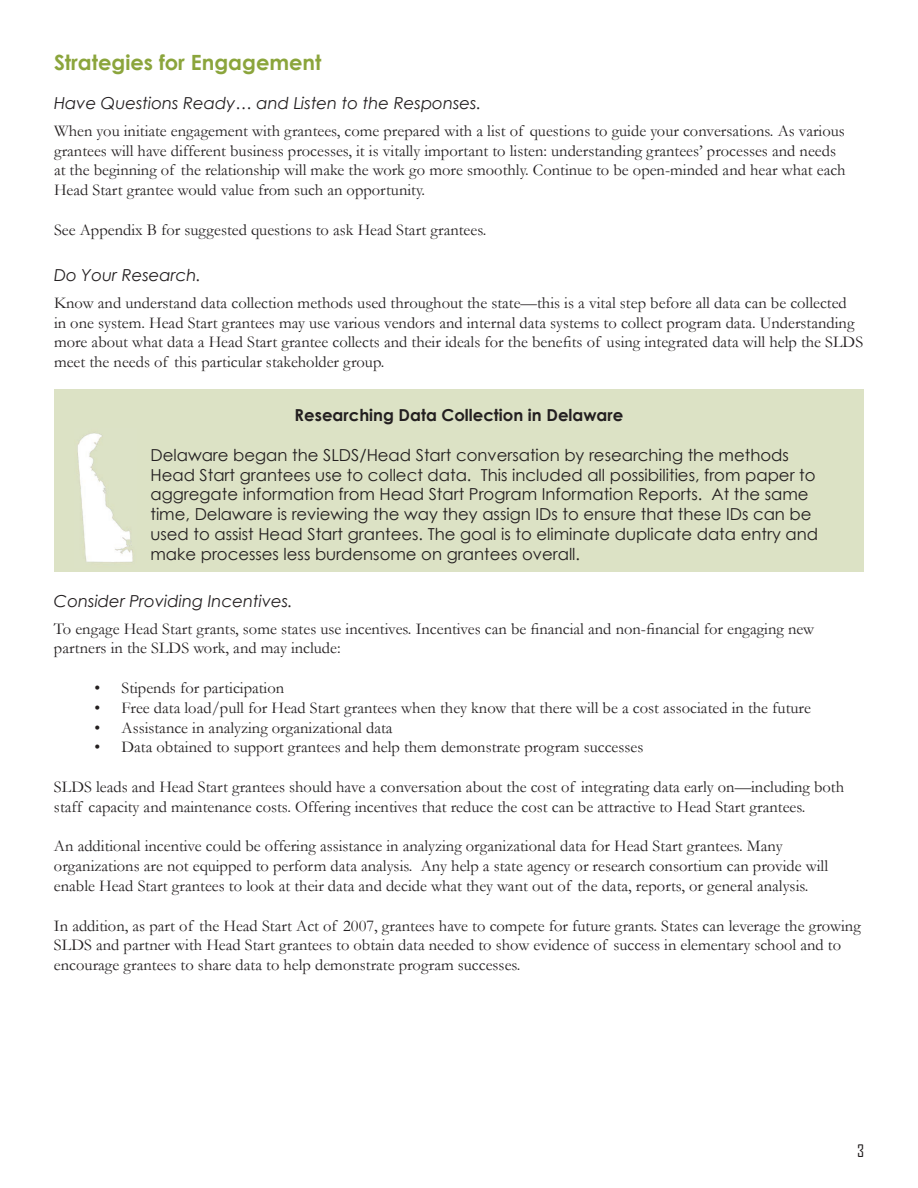
<style>
.page{position:relative;width:918px;height:1188px;background:#fff}
.page>*{position:absolute;margin:0;border:0;box-sizing:border-box;transform-origin:0 0}
.t1{font:700 21px "Century Gothic";color:#8ba53c}
.t2{font:16.5px/19.8px "Garamond";color:#231f20}
.t3{font:16.5px/19.8px "Century Gothic";color:#231f20}
.t4{font:italic 16.5px "Century Gothic";color:#231f20}
.t5{font:700 16.5px "Century Gothic";color:#231f20}
.t6{font:16.5px "Agency FB";color:#231f20}
</style>
<div class="page">
<div style="left:54px;top:389px;width:810px;height:183px;background:#dce2c5"></div>
<img style="left:77px;top:433px;width:56px;height:129px">
<h3 class="t1" style="left:54px;top:49px;width:269px">Strategies for Engagement</h3>
<p class="t4" style="left:54px;top:93px;width:429px">Have Questions Ready… and Listen to the Responses.</p>
<p class="t2" style="left:54px;top:121px;width:793px">When you initiate engagement with grantees, come prepared with a list of questions to guide your conversations. As various grantees will have different business processes, it is vitally important to listen: understanding grantees’ processes and needs at the beginning of the relationship will make the work go more smoothly. Continue to be open-minded and hear what each Head Start grantee would value from such an opportunity.</p>
<p class="t2" style="left:54px;top:220px;width:434px">See Appendix B for suggested questions to ask Head Start grantees.</p>
<p class="t4" style="left:54px;top:265px;width:149px">Do Your Research.</p>
<p class="t2" style="left:54px;top:293px;width:811px">Know and understand data collection methods used throughout the state—this is a vital step before all data can be collected<br>in one system. Head Start grantees may use various vendors and internal data systems to collect program data. Understanding more about what data a Head Start grantee collects and their ideals for the benefits of using integrated data will help the SLDS meet the needs of this particular stakeholder group.</p>
<h3 class="t5" style="left:295px;top:405px;width:330px">Researching Data Collection in Delaware</h3>
<p class="t3" style="left:150px;top:445px;width:669px">Delaware began the SLDS/Head Start conversation by researching the methods Head Start grantees use to collect data. This included all possibilities, from paper to aggregate information from Head Start Program Information Reports. At the same time, Delaware is reviewing the way they assign IDs to ensure that these IDs can be used to assist Head Start grantees. The goal is to eliminate duplicate data entry and make processes less burdensome on grantees overall.</p>
<p class="t4" style="left:54px;top:591px;width:240px">Consider Providing Incentives.</p>
<p class="t2" style="left:54px;top:618px;width:762px">To engage Head Start grants, some states use incentives. Incentives can be financial and non-financial for engaging new partners in the SLDS work, and may include:</p>
<p class="t2" style="left:95px;top:678px;width:7px;text-align:justify">• • • •</p>
<p class="t2" style="left:121px;top:678px;width:164px">Stipends for participation</p>
<p class="t2" style="left:121px;top:698px;width:691px">Free data load/pull for Head Start grantees when they know that there will be a cost associated in the future</p>
<p class="t2" style="left:121px;top:717px;width:273px">Assistance in analyzing organizational data</p>
<p class="t2" style="left:121px;top:737px;width:523px">Data obtained to support grantees and help them demonstrate program successes</p>
<p class="t2" style="left:54px;top:777px;width:792px">SLDS leads and Head Start grantees should have a conversation about the cost of integrating data early on—including both staff capacity and maintenance costs. Offering incentives that reduce the cost can be attractive to Head Start grantees.</p>
<p class="t2" style="left:54px;top:836px;width:776px">An additional incentive could be offering assistance in analyzing organizational data for Head Start grantees. Many organizations are not equipped to perform data analysis. Any help a state agency or research consortium can provide will enable Head Start grantees to look at their data and decide what they want out of the data, reports, or general analysis.</p>
<p class="t2" style="left:54px;top:915px;width:808px">In addition, as part of the Head Start Act of 2007, grantees have to compete for future grants. States can leverage the growing<br>SLDS and partner with Head Start grantees to obtain data needed to show evidence of success in elementary school and to encourage grantees to share data to help demonstrate program successes.</p>
<p class="t6" style="left:857px;top:1141px;width:8px">3</p>
</div>
